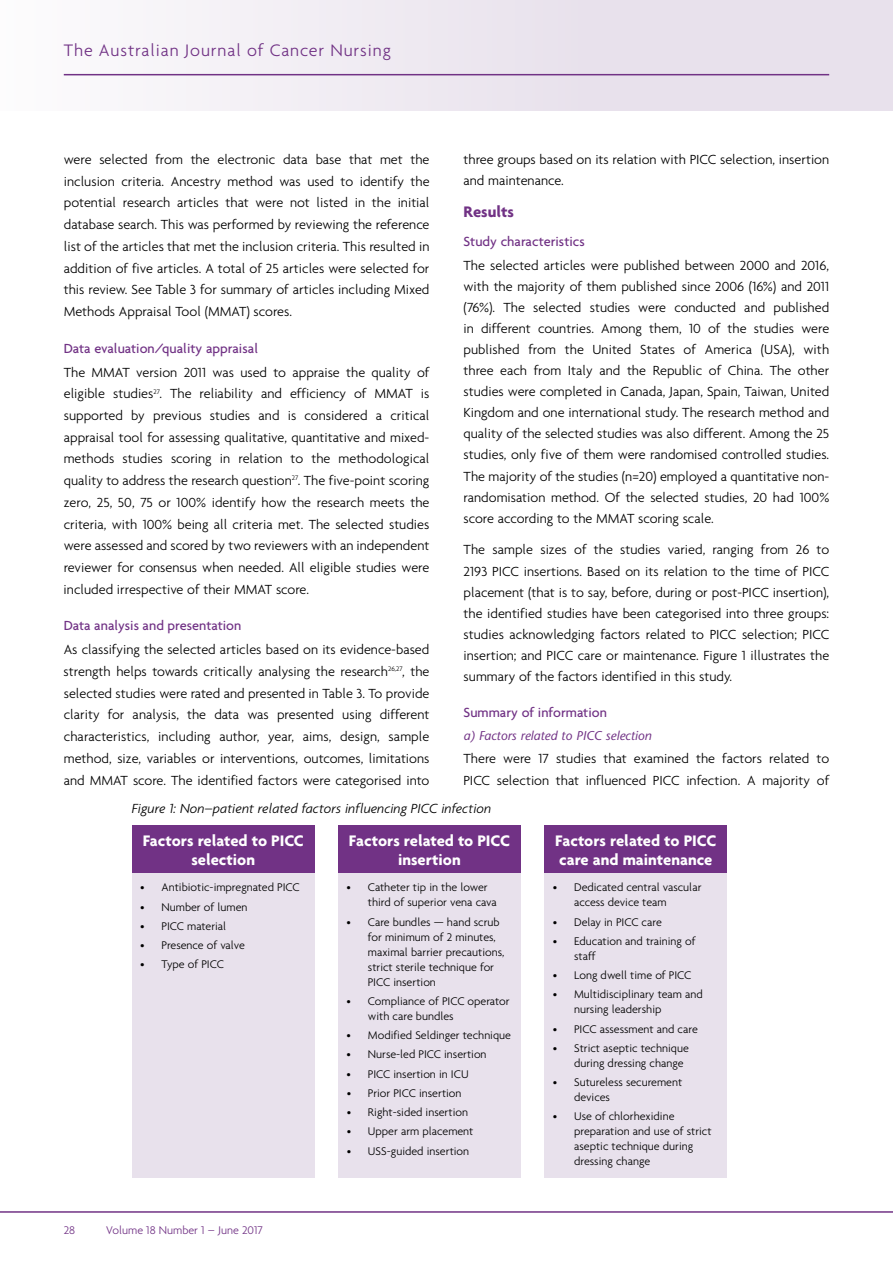
<style>
.page{position:relative;width:893px;height:1263px;background:#fff}
.page>*{position:absolute;margin:0;border:0;box-sizing:border-box;transform-origin:0 0}
.t1{font:300 18px "Agenda";letter-spacing:.05em;color:#713285}
.t2{font:700 16.5px/19.5px "Agenda";color:#fff;text-align:center}
.t3{font:700 16.5px "Agenda";color:#713285}
.t4{font:300 14.25px/21.8px "Agenda";color:#000;text-align:justify}
.t5{font:500 14.25px "Agenda";color:#713285}
.t6{font:italic 300 14.25px "Agenda";color:#000}
.t7{font:italic 12.75px "Stone Sans";color:#713285}
.t8{font:300 12px/15px "Agenda";color:#000}
.t9{font:300 12px "Agenda";color:#713285}
</style>
<div class="page">
<div style="left:0;top:0;width:893px;height:111px;background:linear-gradient(to right,#faf9fb,#e3dbe8)"></div>
<hr style="left:0;top:1211px;width:893px;height:2px;background:#713285">
<hr style="left:64px;top:74px;width:765px;height:1px;background:#713285">
<div style="left:132px;top:825px;width:183px;height:49px;background:#713285"></div>
<div style="left:132px;top:874px;width:183px;height:304px;background:#e8e1ec"></div>
<div style="left:338px;top:825px;width:183px;height:49px;background:#713285"></div>
<div style="left:338px;top:874px;width:183px;height:304px;background:#e8e1ec"></div>
<div style="left:544px;top:825px;width:183px;height:49px;background:#713285"></div>
<div style="left:544px;top:874px;width:183px;height:304px;background:#e8e1ec"></div>
<p class="t1" style="left:64px;top:40px;width:329px">The Australian Journal of Cancer Nursing</p>
<p class="t4" style="left:64px;top:148px;width:367px">were selected from the electronic data base that met the inclusion criteria. Ancestry method was used to identify the potential research articles that were not listed in the initial database search. This was performed by reviewing the reference list of the articles that met the inclusion criteria. This resulted in addition of five articles. A total of 25 articles were selected for this review. See Table 3 for summary of articles including Mixed Methods Appraisal Tool (MMAT) scores.</p>
<p class="t5" style="left:64px;top:339px;width:196px">Data evaluation/quality appraisal</p>
<p class="t4" style="left:64px;top:361px;width:367px">The MMAT version 2011 was used to appraise the quality of eligible studies<sup>27</sup>. The reliability and efficiency of MMAT is supported by previous studies and is considered a critical appraisal tool for assessing qualitative, quantitative and mixed&shy;methods studies scoring in relation to the methodological quality to address the research question<sup>27</sup>. The five-point scoring zero, 25, 50, 75 or 100% identify how the research meets the criteria, with 100% being all criteria met. The selected studies were assessed and scored by two reviewers with an independent reviewer for consensus when needed. All eligible studies were included irrespective of their MMAT score.</p>
<p class="t5" style="left:64px;top:617px;width:179px">Data analysis and presentation</p>
<p class="t4" style="left:64px;top:638px;width:367px">As classifying the selected articles based on its evidence-based strength helps towards critically analysing the research<sup>26,27</sup>, the selected studies were rated and presented in Table 3. To provide clarity for analysis, the data was presented using different characteristics, including author, year, aims, design, sample method, size, variables or interventions, outcomes, limitations and MMAT score. The identified factors were categorised into</p>
<p class="t4" style="left:463px;top:149px;width:367px;line-height:21.1px">three groups based on its relation with PICC selection, insertion and maintenance.</p>
<p class="t3" style="left:463px;top:201px;width:52px">Results</p>
<p class="t5" style="left:463px;top:233px;width:123px">Study characteristics</p>
<p class="t4" style="left:463px;top:254px;width:367px;line-height:21.1px">The selected articles were published between 2000 and 2016, with the majority of them published since 2006 (16%) and 2011 (76%). The selected studies were conducted and published in different countries. Among them, 10 of the studies were published from the United States of America (USA), with three each from Italy and the Republic of China. The other studies were completed in Canada, Japan, Spain, Taiwan, United Kingdom and one international study. The research method and quality of the selected studies was also different. Among the 25 studies, only five of them were randomised controlled studies.<br>The majority of the studies (n=20) employed a quantitative non&shy;randomisation method. Of the selected studies, 20 had 100% score according to the MMAT scoring scale.</p>
<p class="t4" style="left:464px;top:539px;width:367px;line-height:21.1px">The sample sizes of the studies varied, ranging from 26 to 2193 PICC insertions. Based on its relation to the time of PICC placement (that is to say, before, during or post-PICC insertion), the identified studies have been categorised into three groups: studies acknowledging factors related to PICC selection; PICC insertion; and PICC care or maintenance. Figure 1 illustrates the summary of the factors identified in this study.</p>
<p class="t5" style="left:464px;top:704px;width:145px">Summary of information</p>
<p class="t7" style="left:463px;top:728px;width:189px">a) Factors related to PICC selection</p>
<p class="t4" style="left:463px;top:748px;width:367px;line-height:21.1px">There were 17 studies that examined the factors related to<br>PICC selection that influenced PICC infection. A majority of</p>
<p class="t6" style="left:132px;top:800px;width:361px">Figure 1: Non–patient related factors influencing PICC infection</p>
<p class="t2" style="left:143px;top:830px;width:162px">Factors related to PICC selection</p>
<p class="t8" style="left:140px;top:880px;width:161px">• Antibiotic-impregnated PICC</p>
<p class="t8" style="left:140px;top:899px;width:109px">• Number of lumen</p>
<p class="t8" style="left:140px;top:918px;width:87px">• PICC material</p>
<p class="t8" style="left:140px;top:938px;width:106px">• Presence of valve</p>
<p class="t8" style="left:140px;top:957px;width:85px">• Type of PICC</p>
<p class="t9" style="left:64px;top:1223px;width:13px">28</p>
<p class="t9" style="left:106px;top:1223px;width:158px">Volume 18 Number 1 – June 2017</p>
<p class="t2" style="left:349px;top:830px;width:162px">Factors related to PICC insertion</p>
<p class="t8" style="left:368px;top:880px;width:130px;text-indent:-21px">• Catheter tip in the lower third of superior vena cava</p>
<p class="t8" style="left:368px;top:914px;width:138px;text-indent:-21px">• Care bundles — hand scrub for minimum of 2 minutes, maximal barrier precautions, strict sterile technique for<br>PICC insertion</p>
<p class="t8" style="left:368px;top:993px;width:143px;text-indent:-21px">• Compliance of PICC operator with care bundles</p>
<p class="t8" style="left:347px;top:1028px;width:166px">• Modified Seldinger technique</p>
<p class="t8" style="left:347px;top:1047px;width:141px">• Nurse-led PICC insertion</p>
<p class="t8" style="left:347px;top:1066px;width:123px">• PICC insertion in ICU</p>
<p class="t8" style="left:347px;top:1085px;width:116px">• Prior PICC insertion</p>
<p class="t8" style="left:347px;top:1105px;width:123px">• Right-sided insertion</p>
<p class="t8" style="left:347px;top:1124px;width:128px">• Upper arm placement</p>
<p class="t8" style="left:347px;top:1143px;width:124px">• USS-guided insertion</p>
<p class="t2" style="left:555px;top:830px;width:162px;text-align:left">Factors related to PICC care and maintenance</p>
<p class="t8" style="left:574px;top:880px;width:129px;text-indent:-21px">• Dedicated central vascular access device team</p>
<p class="t8" style="left:553px;top:914px;width:111px">• Delay in PICC care</p>
<p class="t8" style="left:574px;top:933px;width:123px;text-indent:-21px">• Education and training of staff</p>
<p class="t8" style="left:553px;top:968px;width:140px">• Long dwell time of PICC</p>
<p class="t8" style="left:574px;top:987px;width:130px;text-indent:-21px">• Multidisciplinary team and nursing leadership</p>
<p class="t8" style="left:553px;top:1021px;width:146px">• PICC assessment and care</p>
<p class="t8" style="left:574px;top:1040px;width:116px;text-indent:-21px">• Strict aseptic technique during dressing change</p>
<p class="t8" style="left:574px;top:1075px;width:110px;text-indent:-21px">• Sutureless securement devices</p>
<p class="t8" style="left:574px;top:1109px;width:139px;text-indent:-21px">• Use of chlorhexidine preparation and use of strict aseptic technique during dressing change</p>
</div>
